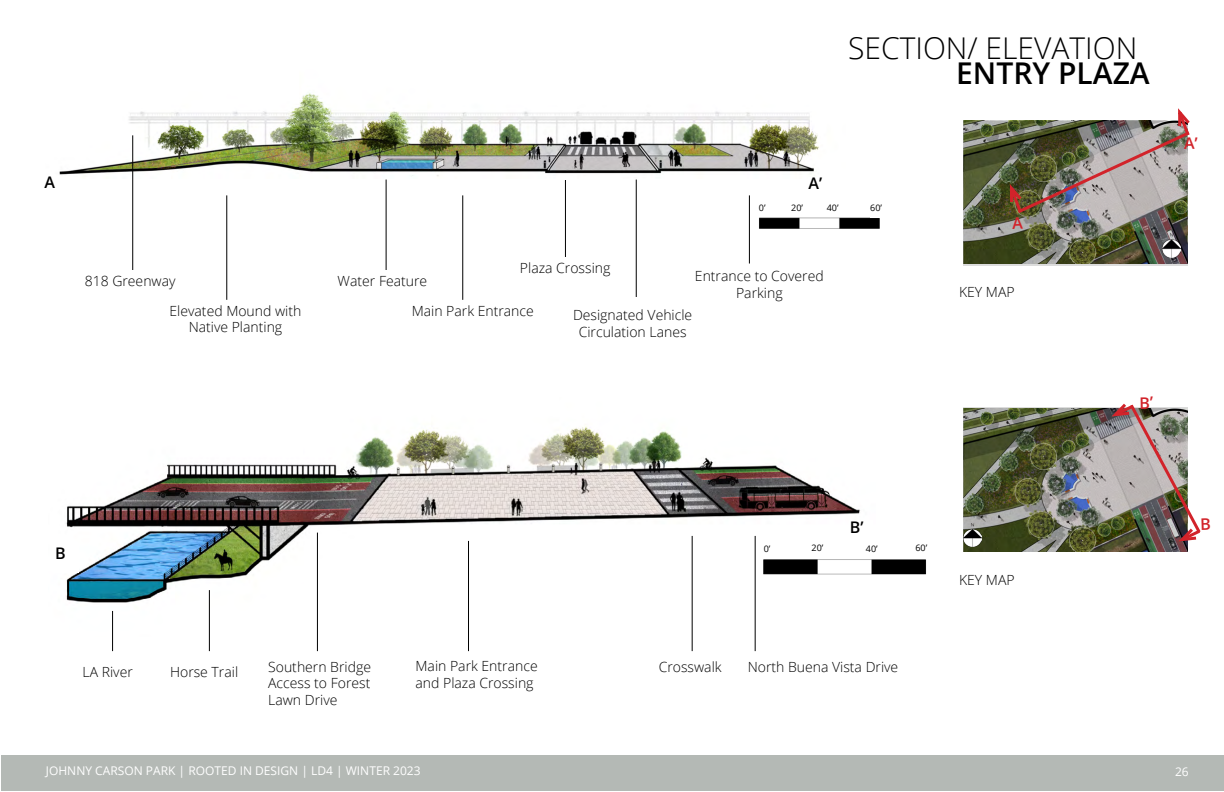
<style>
.page{position:relative;width:1224px;height:792px;background:#fff}
.page>*{position:absolute;margin:0;border:0;box-sizing:border-box;transform-origin:0 0}
.t1{font:300 30px "Open Sans";color:#000}
.t2{font:600 30px "Open Sans";color:#000}
.t3{font:600 16px "Open Sans";color:#000}
.t4{font:300 14px/16.8px "Open Sans";color:#000;text-align:center}
.t5{font:12px "Open Sans";color:#fff}
.t6{font:9px "Open Sans";color:#000}
</style>
<div class="page">
<div style="left:1px;top:755px;width:1223px;height:36px;background:#b4b9b5"></div>
<hr style="left:749px;top:195px;width:1px;height:69px;background:#000">
<hr style="left:565px;top:180px;width:1px;height:77px;background:#000">
<hr style="left:462px;top:195px;width:1px;height:105px;background:#000">
<hr style="left:227px;top:195px;width:1px;height:105px;background:#000">
<img style="left:59px;top:93px;width:760px;height:87px">
<img style="left:66px;top:426px;width:794px;height:211px">
<img style="left:759px;top:217px;width:121px;height:12px">
<div style="left:45px;top:176px;width:23px;height:27px;background:#fff"></div>
<div style="left:55px;top:546px;width:23px;height:27px;background:#fff"></div>
<div style="left:809px;top:177px;width:23px;height:27px;background:#fff"></div>
<div style="left:850px;top:520px;width:23px;height:27px;background:#fff"></div>
<div style="left:870px;top:204px;width:23px;height:14px;background:#fff"></div>
<hr style="left:755px;top:536px;width:1px;height:115px;background:#000">
<hr style="left:209px;top:590px;width:1px;height:61px;background:#000">
<hr style="left:468px;top:541px;width:1px;height:110px;background:#000">
<hr style="left:112px;top:611px;width:1px;height:40px;background:#000">
<img style="left:760px;top:557px;width:166px;height:48px">
<div style="left:812px;top:544px;width:23px;height:13px;background:#fff"></div>
<img style="left:963px;top:121px;width:225px;height:144px">
<img style="left:963px;top:408px;width:225px;height:144px">
<img style="left:1163px;top:233px;width:18px;height:24px">
<img style="left:963px;top:523px;width:18px;height:24px">
<hr style="left:636px;top:180px;width:1px;height:117px;background:#000">
<hr style="left:386px;top:180px;width:1px;height:90px;background:#000">
<hr style="left:132px;top:135px;width:1px;height:135px;background:#000">
<hr style="left:317px;top:533px;width:1px;height:118px;background:#000">
<hr style="left:692px;top:536px;width:1px;height:115px;background:#000">
<img style="left:1008px;top:108px;width:182px;height:121px">
<img style="left:1108px;top:403px;width:93px;height:141px">
<p class="t3" style="left:45px;top:171px;width:12px">A</p>
<p class="t4" style="left:85px;top:273px;width:92px">818 Greenway</p>
<p class="t4" style="left:170px;top:302px;width:133px">Elevated Mound with<br>Native Planting</p>
<p class="t4" style="left:338px;top:273px;width:91px">Water Feature</p>
<p class="t4" style="left:520px;top:260px;width:92px">Plaza Crossing</p>
<h1 class="t1" style="left:848px;top:28px;width:291px">SECTION/ ELEVATION</h1>
<h1 class="t2" style="left:956px;top:52px;width:195px">ENTRY PLAZA</h1>
<p class="t6" style="left:759px;top:201px;width:8px">0’</p>
<p class="t3" style="left:809px;top:172px;width:15px">A’</p>
<p class="t6" style="left:791px;top:201px;width:13px">20’</p>
<p class="t6" style="left:827px;top:201px;width:13px">40’</p>
<p class="t6" style="left:870px;top:201px;width:13px">60’</p>
<p class="t4" style="left:695px;top:267px;width:130px">Entrance to Covered<br>Parking</p>
<p class="t4" style="left:959px;top:283px;width:57px">KEY MAP</p>
<p class="t4" style="left:412px;top:302px;width:124px">Main Park Entrance</p>
<p class="t4" style="left:573px;top:306px;width:121px">Designated Vehicle<br>Circulation Lanes</p>
<p class="t3" style="left:850px;top:516px;width:15px">B’</p>
<p class="t3" style="left:55px;top:542px;width:12px">B</p>
<p class="t6" style="left:764px;top:543px;width:8px">0’</p>
<p class="t6" style="left:812px;top:542px;width:13px">20’</p>
<p class="t6" style="left:866px;top:543px;width:13px">40’</p>
<p class="t6" style="left:915px;top:542px;width:13px">60’</p>
<p class="t4" style="left:959px;top:571px;width:57px">KEY MAP</p>
<p class="t4" style="left:83px;top:663px;width:52px">LA River</p>
<p class="t4" style="left:170px;top:663px;width:70px">Horse Trail</p>
<p class="t4" style="left:416px;top:657px;width:124px;text-align:left">Main Park Entrance and Plaza Crossing</p>
<p class="t4" style="left:268px;top:658px;width:104px;text-align:justify">Southern Bridge Access to Forest Lawn Drive</p>
<p class="t4" style="left:659px;top:658px;width:64px">Crosswalk</p>
<p class="t4" style="left:748px;top:658px;width:152px">North Buena Vista Drive</p>
<p class="t5" style="left:46px;top:763px;width:376px">JOHNNY CARSON PARK | ROOTED IN DESIGN | LD4 | WINTER 2023</p>
<p class="t5" style="left:1175px;top:764px;width:15px">26</p>
</div>
